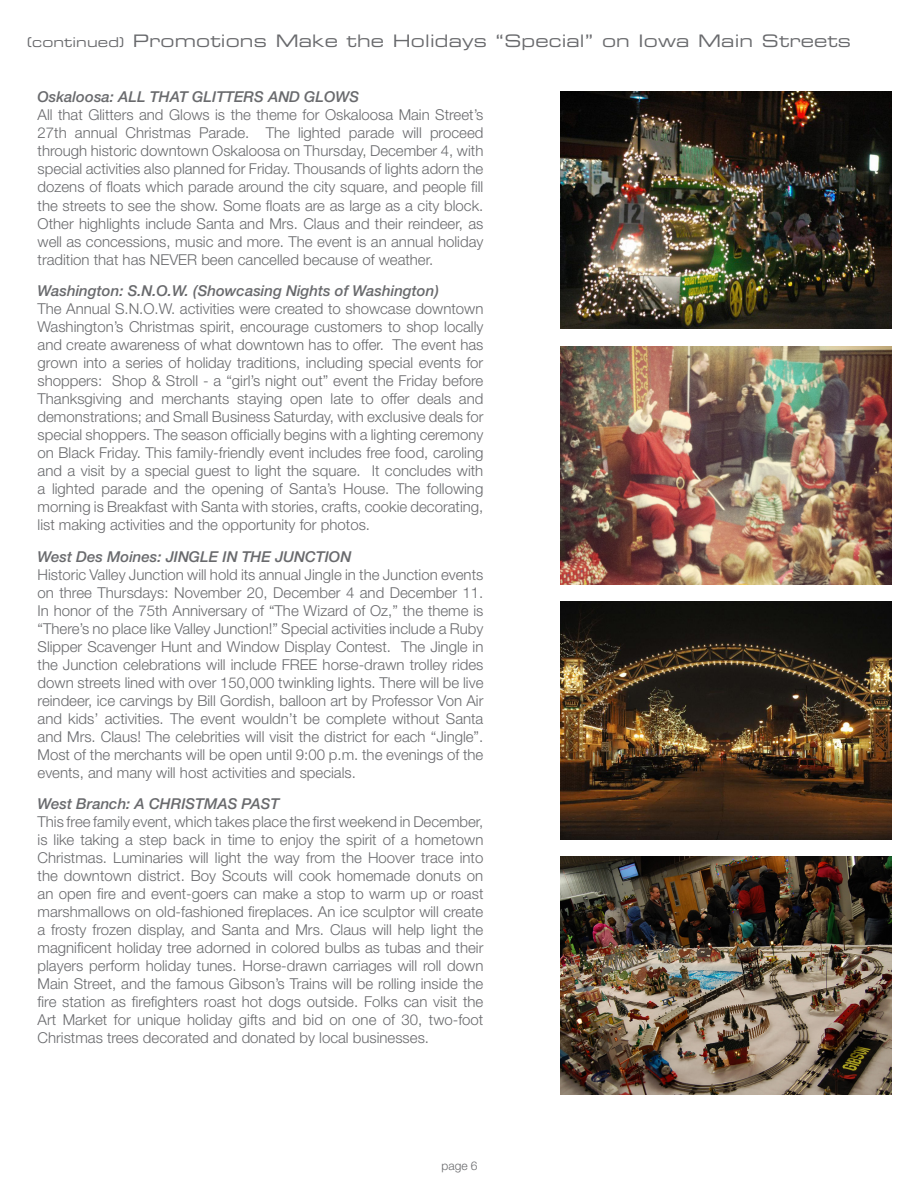
<style>
.page{position:relative;width:918px;height:1187px;background:#fff}
.page>*{position:absolute;margin:0;border:0;box-sizing:border-box;transform-origin:0 0}
.heading{font:17.25px "Eurostile Extended Two";letter-spacing:.01em;color:#696a6d}
.body{font:300 15px/18px "Helvetica Neue";color:#696a6d;text-align:justify}
._3rd_head{font:italic 500 15px "Helvetica Neue";color:#696a6d}
.body-2{font:300 12px "Helvetica Neue";color:#696a6d}
.s1{font-size:13.5px}
</style>
<div class="page">
<img style="left:560px;top:91px;width:331px;height:238px">
<img style="left:560px;top:601px;width:331px;height:238px">
<img style="left:560px;top:856px;width:331px;height:238px">
<img style="left:560px;top:346px;width:331px;height:238px">
<p class="heading" style="left:27px;top:29px;width:825px"><span class="s1">(continued)</span> Promotions Make the Holidays “Special” on Iowa Main Streets</p>
<p class="_3rd_head" style="left:38px;top:88px;width:323px">Oskaloosa: ALL THAT GLITTERS AND GLOWS</p>
<p class="body" style="left:38px;top:106px;width:447px">All that Glitters and Glows is the theme for Oskaloosa Main Street’s 27th annual Christmas Parade. The lighted parade will proceed through historic downtown Oskaloosa on Thursday, December 4, with special activities also planned for Friday. Thousands of lights adorn the dozens of floats which parade around the city square, and people fill the streets to see the show. Some floats are as large as a city block.<br>Other highlights include Santa and Mrs. Claus and their reindeer, as well as concessions, music and more. The event is an annual holiday tradition that has NEVER been cancelled because of weather.</p>
<p class="_3rd_head" style="left:38px;top:282px;width:402px">Washington: S.N.O.W. (Showcasing Nights of Washington)</p>
<p class="body" style="left:38px;top:299px;width:447px">The Annual S.N.O.W. activities were created to showcase downtown Washington’s Christmas spirit, encourage customers to shop locally and create awareness of what downtown has to offer. The event has grown into a series of holiday traditions, including special events for shoppers: Shop &amp; Stroll - a “girl’s night out” event the Friday before Thanksgiving and merchants staying open late to offer deals and demonstrations; and Small Business Saturday, with exclusive deals for special shoppers. The season officially begins with a lighting ceremony on Black Friday. This family-friendly event includes free food, caroling and a visit by a special guest to light the square. It concludes with a lighted parade and the opening of Santa’s House. The following morning is Breakfast with Santa with stories, crafts, cookie decorating, list making activities and the opportunity for photos.</p>
<p class="_3rd_head" style="left:38px;top:547px;width:315px">West Des Moines: JINGLE IN THE JUNCTION</p>
<p class="body" style="left:38px;top:565px;width:447px">Historic Valley Junction will hold its annual Jingle in the Junction events on three Thursdays: November 20, December 4 and December 11.<br>In honor of the 75th Anniversary of “The Wizard of Oz,” the theme is “There’s no place like Valley Junction!” Special activities include a Ruby Slipper Scavenger Hunt and Window Display Contest. The Jingle in the Junction celebrations will include FREE horse-drawn trolley rides down streets lined with over 150,000 twinkling lights. There will be live reindeer, ice carvings by Bill Gordish, balloon art by Professor Von Air and kids’ activities. The event wouldn’t be complete without Santa and Mrs. Claus! The celebrities will visit the district for each “Jingle”.<br>Most of the merchants will be open until 9:00 p.m. the evenings of the events, and many will host activities and specials.</p>
<p class="_3rd_head" style="left:38px;top:795px;width:243px">West Branch: A CHRISTMAS PAST</p>
<p class="body" style="left:38px;top:812px;width:447px">This free family event, which takes place the first weekend in December, is like taking a step back in time to enjoy the spirit of a hometown Christmas. Luminaries will light the way from the Hoover trace into the downtown district. Boy Scouts will cook homemade donuts on an open fire and event-goers can make a stop to warm up or roast marshmallows on old-fashioned fireplaces. An ice sculptor will create a frosty frozen display, and Santa and Mrs. Claus will help light the magnificent holiday tree adorned in colored bulbs as tubas and their players perform holiday tunes. Horse-drawn carriages will roll down Main Street, and the famous Gibson’s Trains will be rolling inside the fire station as firefighters roast hot dogs outside. Folks can visit the Art Market for unique holiday gifts and bid on one of 30, two-foot Christmas trees decorated and donated by local businesses.</p>
<p class="body-2" style="left:441px;top:1158px;width:38px">page 6</p>
</div>
